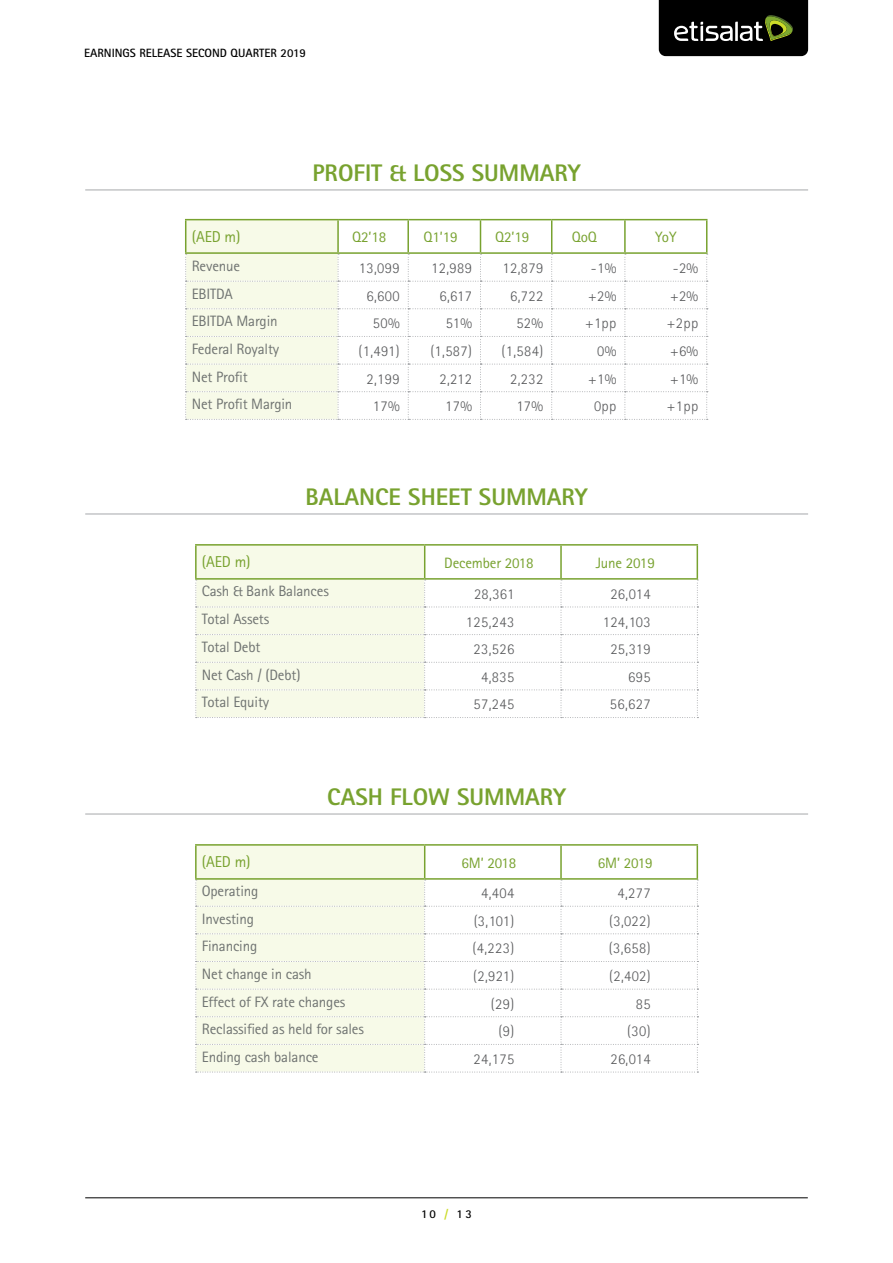
<style>
.page{position:relative;width:893px;height:1263px;background:#fff}
.page>*{position:absolute;margin:0;border:0;box-sizing:border-box;transform-origin:0 0}
.t1{font:800 24px "AT Rotis Sans Serif";color:#78a22f}
.t2{font:15.75px "Rotis Sans Serif";letter-spacing:-.01em;color:#78a22f}
.t3{font:300 15px "AT Rotis Sans Serif";letter-spacing:.025em;color:#58595b}
.t4{font:15px "Rotis Sans Serif";letter-spacing:-.01em;color:#6f7371}
.t5{font:15px "Rotis Sans Serif";letter-spacing:-.01em;color:#78a22f}
.t6{font:700 12px "Rotis Sans Serif";color:#000}
.s1{color:#cbdb2a}
</style>
<div class="page">
<hr style="left:85px;top:1197px;width:723px;height:1px;background:#000">
<hr style="left:85px;top:190px;width:723px;height:1px;background:#a6a8ab">
<hr style="left:85px;top:514px;width:723px;height:1px;background:#a6a8ab">
<hr style="left:85px;top:814px;width:723px;height:1px;background:#a6a8ab">
<svg style="left:185px;top:220px;width:523px;height:200px"></svg>
<hr style="left:185px;top:219px;width:153px;height:1px;background:#78a22f">
<hr style="left:185px;top:220px;width:1px;height:32px;background:#78a22f">
<hr style="left:338px;top:219px;width:70px;height:1px;background:#78a22f">
<hr style="left:337px;top:220px;width:2px;height:32px;background:#78a22f">
<hr style="left:408px;top:219px;width:72px;height:1px;background:#78a22f">
<hr style="left:407px;top:220px;width:2px;height:32px;background:#78a22f">
<hr style="left:480px;top:219px;width:72px;height:1px;background:#78a22f">
<hr style="left:480px;top:220px;width:1px;height:32px;background:#78a22f">
<hr style="left:552px;top:219px;width:73px;height:1px;background:#78a22f">
<hr style="left:551px;top:220px;width:1px;height:32px;background:#78a22f">
<hr style="left:625px;top:219px;width:82px;height:1px;background:#78a22f">
<hr style="left:624px;top:220px;width:2px;height:32px;background:#78a22f">
<hr style="left:706px;top:220px;width:1px;height:32px;background:#78a22f">
<hr style="left:185px;top:252px;width:153px;height:2px;background:#78a22f">
<hr style="left:338px;top:252px;width:70px;height:2px;background:#78a22f">
<hr style="left:408px;top:252px;width:72px;height:2px;background:#78a22f">
<hr style="left:480px;top:252px;width:72px;height:2px;background:#78a22f">
<hr style="left:552px;top:252px;width:73px;height:2px;background:#78a22f">
<hr style="left:625px;top:252px;width:82px;height:2px;background:#78a22f">
<svg style="left:195px;top:546px;width:503px;height:172px"></svg>
<hr style="left:195px;top:544px;width:230px;height:2px;background:#78a22f">
<hr style="left:195px;top:546px;width:2px;height:32px;background:#78a22f">
<hr style="left:425px;top:544px;width:136px;height:2px;background:#78a22f">
<hr style="left:424px;top:546px;width:1px;height:32px;background:#78a22f">
<hr style="left:561px;top:544px;width:137px;height:2px;background:#78a22f">
<hr style="left:560px;top:546px;width:2px;height:32px;background:#78a22f">
<hr style="left:697px;top:546px;width:1px;height:32px;background:#78a22f">
<hr style="left:195px;top:578px;width:230px;height:2px;background:#78a22f">
<hr style="left:425px;top:578px;width:136px;height:2px;background:#78a22f">
<hr style="left:561px;top:578px;width:137px;height:2px;background:#78a22f">
<div style="left:197px;top:846px;width:227px;height:32px;background:#f7fae8"></div>
<svg style="left:195px;top:880px;width:503px;height:193px"></svg>
<hr style="left:195px;top:844px;width:230px;height:2px;background:#78a22f">
<hr style="left:195px;top:846px;width:2px;height:32px;background:#78a22f">
<hr style="left:425px;top:844px;width:136px;height:2px;background:#78a22f">
<hr style="left:424px;top:846px;width:1px;height:32px;background:#78a22f">
<hr style="left:561px;top:844px;width:137px;height:2px;background:#78a22f">
<hr style="left:560px;top:846px;width:2px;height:32px;background:#78a22f">
<hr style="left:697px;top:846px;width:1px;height:32px;background:#78a22f">
<hr style="left:195px;top:878px;width:230px;height:2px;background:#78a22f">
<hr style="left:425px;top:878px;width:136px;height:2px;background:#78a22f">
<hr style="left:561px;top:878px;width:137px;height:2px;background:#78a22f">
<svg style="left:659px;top:0;width:149px;height:56px;background:#1a1b16"></svg>
<p class="t6" style="left:84px;top:46px;width:223px">EARNINGS RELEASE SECOND QUARTER 2019</p>
<h1 class="t1" style="left:313px;top:158px;width:270px">PROFIT &amp; LOSS SUMMARY</h1>
<p class="t2" style="left:192px;top:228px;width:49px">)AED m(</p>
<p class="t5" style="left:352px;top:228px;width:36px">Q2’18</p>
<p class="t5" style="left:423px;top:228px;width:36px">Q1’19</p>
<p class="t5" style="left:495px;top:228px;width:36px">Q2’19</p>
<p class="t5" style="left:572px;top:228px;width:27px">QoQ</p>
<p class="t5" style="left:655px;top:228px;width:23px">YoY</p>
<p class="t4" style="left:192px;top:257px;width:50px">Revenue</p>
<p class="t3" style="left:359px;top:259px;width:42px">13,099</p>
<p class="t3" style="left:431px;top:259px;width:42px">12,989</p>
<p class="t3" style="left:502px;top:259px;width:42px">12,879</p>
<p class="t3" style="left:591px;top:259px;width:27px">-1%</p>
<p class="t3" style="left:673px;top:259px;width:27px">-2%</p>
<p class="t4" style="left:192px;top:285px;width:43px">EBITDA</p>
<p class="t3" style="left:367px;top:287px;width:35px">6,600</p>
<p class="t3" style="left:439px;top:287px;width:34px">6,617</p>
<p class="t3" style="left:510px;top:287px;width:35px">6,722</p>
<p class="t3" style="left:588px;top:287px;width:30px">+2%</p>
<p class="t3" style="left:670px;top:287px;width:30px">+2%</p>
<p class="t4" style="left:192px;top:312px;width:87px">EBITDA Margin</p>
<p class="t3" style="left:373px;top:315px;width:28px">50%</p>
<p class="t3" style="left:446px;top:315px;width:28px">51%</p>
<p class="t3" style="left:516px;top:315px;width:28px">52%</p>
<p class="t3" style="left:585px;top:315px;width:33px">+1pp</p>
<p class="t3" style="left:667px;top:315px;width:33px">+2pp</p>
<p class="t4" style="left:192px;top:340px;width:89px">Federal Royalty</p>
<p class="t3" style="left:359px;top:342px;width:43px">(1,491)</p>
<p class="t3" style="left:430px;top:342px;width:43px">(1,587)</p>
<p class="t3" style="left:502px;top:342px;width:43px">(1,584)</p>
<p class="t3" style="left:597px;top:342px;width:21px">0%</p>
<p class="t3" style="left:670px;top:342px;width:30px">+6%</p>
<p class="t4" style="left:192px;top:368px;width:57px">Net Profit</p>
<p class="t3" style="left:367px;top:370px;width:35px">2,199</p>
<p class="t3" style="left:439px;top:370px;width:34px">2,212</p>
<p class="t3" style="left:510px;top:370px;width:35px">2,232</p>
<p class="t3" style="left:588px;top:370px;width:30px">+1%</p>
<p class="t3" style="left:670px;top:370px;width:30px">+1%</p>
<p class="t4" style="left:192px;top:395px;width:102px">Net Profit Margin</p>
<p class="t3" style="left:373px;top:398px;width:28px">17%</p>
<p class="t3" style="left:445px;top:398px;width:28px">17%</p>
<p class="t3" style="left:516px;top:398px;width:28px">17%</p>
<p class="t3" style="left:594px;top:398px;width:24px">0pp</p>
<p class="t3" style="left:667px;top:398px;width:33px">+1pp</p>
<h1 class="t1" style="left:305px;top:482px;width:284px">BALANCE SHEET SUMMARY</h1>
<p class="t2" style="left:202px;top:553px;width:49px">)AED m(</p>
<p class="t5" style="left:444px;top:554px;width:91px">December 2018</p>
<p class="t5" style="left:596px;top:554px;width:61px">June 2019</p>
<p class="t4" style="left:202px;top:582px;width:129px">Cash &amp; Bank Balances</p>
<p class="t3" style="left:474px;top:585px;width:42px">28,361</p>
<p class="t3" style="left:610px;top:585px;width:42px">26,014</p>
<p class="t4" style="left:202px;top:610px;width:69px">Total Assets</p>
<p class="t3" style="left:466px;top:613px;width:50px">125,243</p>
<p class="t3" style="left:603px;top:613px;width:49px">124,103</p>
<p class="t4" style="left:202px;top:638px;width:60px">Total Debt</p>
<p class="t3" style="left:473px;top:640px;width:42px">23,526</p>
<p class="t3" style="left:610px;top:640px;width:42px">25,319</p>
<p class="t4" style="left:202px;top:666px;width:100px">Net Cash / (Debt)</p>
<p class="t3" style="left:481px;top:668px;width:35px">4,835</p>
<p class="t3" style="left:628px;top:668px;width:24px">695</p>
<p class="t4" style="left:202px;top:693px;width:69px">Total Equity</p>
<p class="t3" style="left:473px;top:696px;width:42px">57,245</p>
<p class="t3" style="left:610px;top:696px;width:42px">56,627</p>
<h1 class="t1" style="left:327px;top:782px;width:240px">CASH FLOW SUMMARY</h1>
<p class="t2" style="left:202px;top:853px;width:49px">)AED m(</p>
<p class="t5" style="left:462px;top:854px;width:56px">6M’ 2018</p>
<p class="t5" style="left:598px;top:854px;width:56px">6M’ 2019</p>
<p class="t4" style="left:202px;top:882px;width:58px">Operating</p>
<p class="t3" style="left:481px;top:885px;width:35px">4,404</p>
<p class="t3" style="left:617px;top:885px;width:35px">4,277</p>
<p class="t4" style="left:202px;top:910px;width:54px">Investing</p>
<p class="t3" style="left:474px;top:912px;width:42px">(3,101)</p>
<p class="t3" style="left:609px;top:912px;width:43px">(3,022)</p>
<p class="t4" style="left:202px;top:937px;width:57px">Financing</p>
<p class="t3" style="left:473px;top:940px;width:43px">(4,223)</p>
<p class="t3" style="left:609px;top:940px;width:43px">(3,658)</p>
<p class="t4" style="left:202px;top:965px;width:111px">Net change in cash</p>
<p class="t3" style="left:473px;top:967px;width:43px">(2,921)</p>
<p class="t3" style="left:609px;top:967px;width:43px">(2,402)</p>
<p class="t4" style="left:202px;top:992px;width:145px">Effect of FX rate changes</p>
<p class="t3" style="left:491px;top:995px;width:25px">(29)</p>
<p class="t3" style="left:636px;top:995px;width:16px">85</p>
<p class="t4" style="left:202px;top:1020px;width:164px">Reclassified as held for sales</p>
<p class="t3" style="left:499px;top:1022px;width:17px">(9)</p>
<p class="t3" style="left:627px;top:1022px;width:25px">(30)</p>
<p class="t4" style="left:202px;top:1048px;width:118px">Ending cash balance</p>
<p class="t3" style="left:474px;top:1050px;width:42px">24,175</p>
<p class="t3" style="left:610px;top:1050px;width:42px">26,014</p>
<p class="t6" style="left:421px;top:1206px;width:52px">10 <span class="s1">/</span> 13</p>
</div>
